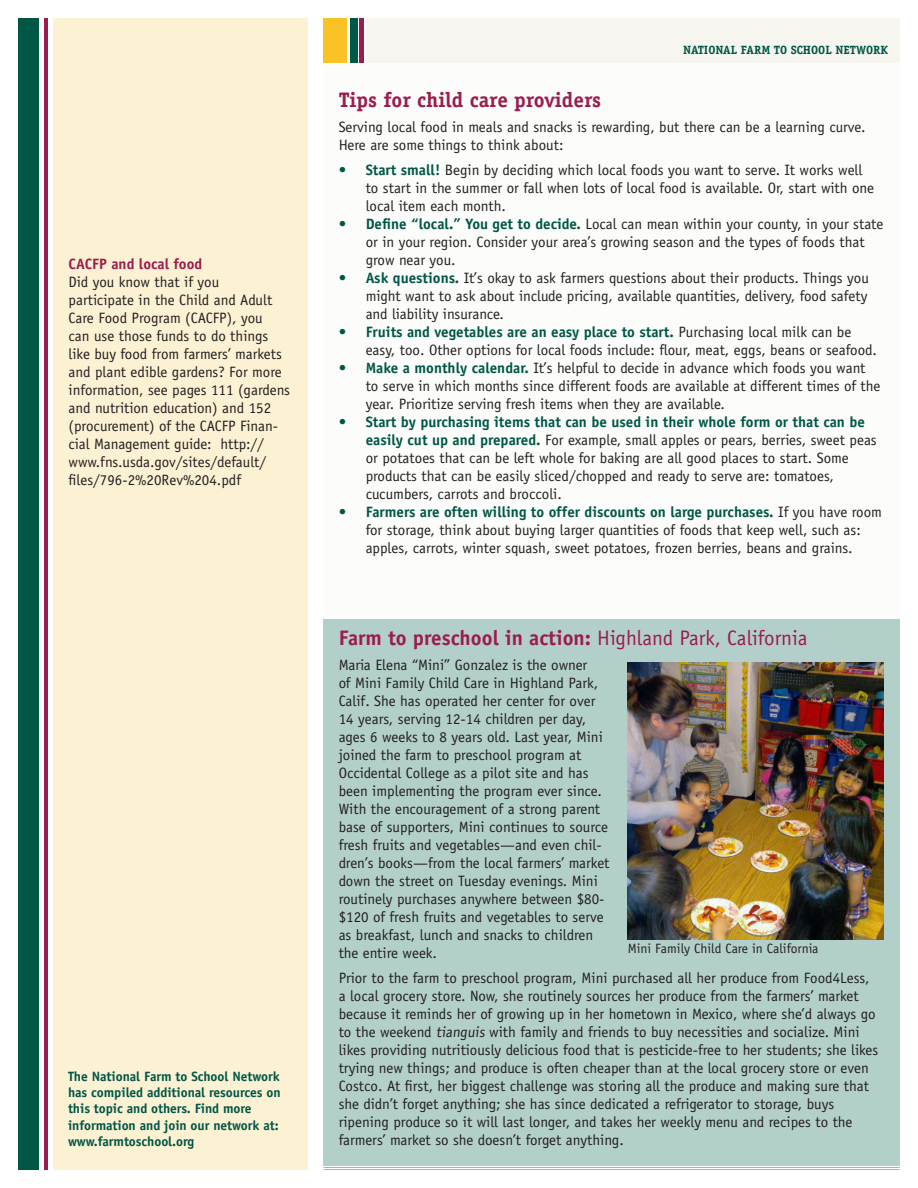
<style>
.page{position:relative;width:918px;height:1188px;background:#fff}
.page>*{position:absolute;margin:0;border:0;box-sizing:border-box;transform-origin:0 0}
.t1{font:700 21px "Officina Sans";color:#9b1c4f}
.t2{font:700 21px "Officina Serif";color:#9b1c4f}
.t3{font:15px/18px "Officina Sans";color:#231f20}
.t4{font:700 15px "Officina Sans";color:#9b1c4f}
.t5{font:700 13.5px/16.2px "Officina Sans";letter-spacing:-.005em;color:#005746}
.t6{font:13.5px "Officina Sans";color:#231f20}
.t7{font:700 12px "Officina Serif";color:#005746}
.s1{font-weight:700;color:#005746}
.s2{font-weight:400}
</style>
<div class="page">
<div style="left:324px;top:619px;width:576px;height:547px;background:#b3cfca"></div>
<div style="left:324px;top:62px;width:576px;height:557px;background:#fcfcfa"></div>
<div style="left:366px;top:18px;width:534px;height:44px;background:#f6f5f0"></div>
<div style="left:324px;top:18px;width:23px;height:44px;background:#f9c225"></div>
<div style="left:350px;top:18px;width:7px;height:44px;background:#005746"></div>
<hr style="left:359px;top:18px;width:4px;height:44px;background:#9b1c4f">
<div style="left:18px;top:18px;width:21px;height:1152px;background:#005746"></div>
<hr style="left:44px;top:18px;width:3px;height:1152px;background:#9b1c4f">
<hr style="left:324px;top:1167px;width:576px;height:1px;background:#92bcb5">
<hr style="left:324px;top:1169px;width:576px;height:1px;background:#92bcb5">
<div style="left:53px;top:18px;width:255px;height:1152px;background:#fdf1d3"></div>
<img style="left:628px;top:662px;width:256px;height:278px">
<p class="t4" style="left:69px;top:254px;width:135px">CACFP and local food</p>
<p class="t3" style="left:69px;top:273px;width:223px">Did you know that if you<br>participate in the Child and Adult<br>Care Food Program (CACFP), you<br>can use those funds to do things like buy food from farmers’ markets and plant edible gardens? For more information, see pages 111 (gardens and nutrition education) and 152 (procurement) of the CACFP Finan&shy;cial Management guide: http:// www.fns.usda.gov/sites/default/ files/796-2%20Rev%204.pdf</p>
<p class="t5" style="left:68px;top:1068px;width:214px">The National Farm to School Network has compiled additional resources on this topic and others. Find more information and join our network at: www.farmtoschool.org</p>
<p class="t7" style="left:683px;top:42px;width:206px">NATIONAL FARM TO SCHOOL NETWORK</p>
<p class="t2" style="left:339px;top:87px;width:264px">Tips for child care providers</p>
<p class="t3" style="left:339px;top:118px;width:528px">Serving local food in meals and snacks is rewarding, but there can be a learning curve.<br>Here are some things to think about:</p>
<p class="t3" style="left:366px;top:161px;width:510px;text-indent:-27px"><span class="s1">• Start small!</span> Begin by deciding which local foods you want to serve. It works well to start in the summer or fall when lots of local food is available. Or, start with one local item each month.</p>
<p class="t3" style="left:366px;top:215px;width:519px;text-indent:-27px"><span class="s1">• Define “local.” You get to decide.</span> Local can mean within your county, in your state or in your region. Consider your area’s growing season and the types of foods that grow near you.</p>
<p class="t3" style="left:366px;top:269px;width:505px;text-align:justify;text-indent:-27px"><span class="s1">• Ask questions.</span> It’s okay to ask farmers questions about their products. Things you might want to ask about include pricing, available quantities, delivery, food safety and liability insurance.</p>
<p class="t3" style="left:366px;top:323px;width:513px;text-indent:-27px"><span class="s1">• Fruits and vegetables are an easy place to start.</span> Purchasing local milk can be easy, too. Other options for local foods include: flour, meat, eggs, beans or seafood.</p>
<p class="t3" style="left:366px;top:359px;width:516px;text-indent:-27px"><span class="s1">• Make a monthly calendar.</span> It’s helpful to decide in advance which foods you want to serve in which months since different foods are available at different times of the year. Prioritize serving fresh items when they are available.</p>
<p class="t3" style="left:366px;top:413px;width:513px;text-indent:-27px"><span class="s1">• Start by purchasing items that can be used in their whole form or that can be easily cut up and prepared.</span> For example, small apples or pears, berries, sweet peas or potatoes that can be left whole for baking are all good places to start. Some products that can be easily sliced/chopped and ready to serve are: tomatoes, cucumbers, carrots and broccoli.</p>
<p class="t3" style="left:339px;top:503px;width:545px;text-align:center"><span class="s1">• Farmers are often willing to offer discounts on large purchases.</span> If you have room for storage, think about buying larger quantities of foods that keep well, such as:<br>apples, carrots, winter squash, sweet potatoes, frozen berries, beans and grains.</p>
<p class="t1" style="left:339px;top:625px;width:470px">Farm to preschool in action: <span class="s2">Highland Park, California</span></p>
<p class="t3" style="left:339px;top:656px;width:272px">Maria Elena “Mini” Gonzalez is the owner<br>of Mini Family Child Care in Highland Park, Calif. She has operated her center for over 14 years, serving 12-14 children per day, ages 6 weeks to 8 years old. Last year, Mini joined the farm to preschool program at Occidental College as a pilot site and has been implementing the program ever since.<br>With the encouragement of a strong parent base of supporters, Mini continues to source fresh fruits and vegetables—and even chil&shy;dren’s books—from the local farmers’ market down the street on Tuesday evenings. Mini routinely purchases anywhere between $80- $120 of fresh fruits and vegetables to serve as breakfast, lunch and snacks to children the entire week.</p>
<p class="t3" style="left:339px;top:969px;width:541px">Prior to the farm to preschool program, Mini purchased all her produce from Food4Less, a local grocery store. Now, she routinely sources her produce from the farmers’ market because it reminds her of growing up in her hometown in Mexico, where she’d always go to the weekend tianguis with family and friends to buy necessities and socialize. Mini likes providing nutritiously delicious food that is pesticide-free to her students; she likes trying new things; and produce is often cheaper than at the local grocery store or even Costco. At first, her biggest challenge was storing all the produce and making sure that she didn’t forget anything; she has since dedicated a refrigerator to storage, buys ripening produce so it will last longer, and takes her weekly menu and recipes to the farmers’ market so she doesn’t forget anything.</p>
<p class="t6" style="left:628px;top:941px;width:192px">Mini Family Child Care in California</p>
</div>
